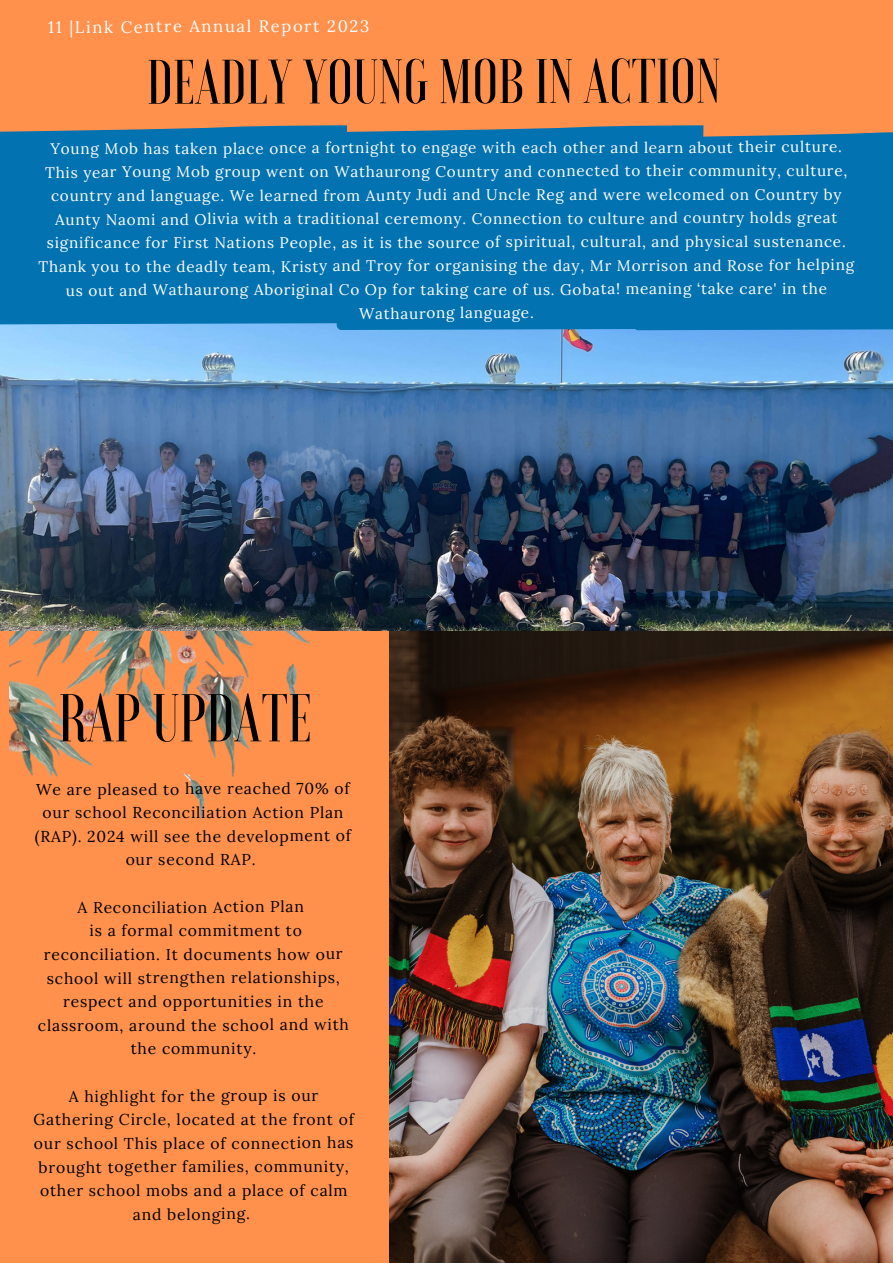
<style>
.page{position:relative;width:893px;height:1264px;background:#fff}
.page>*{position:absolute;margin:0;border:0;box-sizing:border-box;transform-origin:0 0}
.t1{font:500 67.5px "Voga";color:#000}
.t2{font:500 62.55px "Voga";color:#000}
.t3{font:16.5px "Lora";letter-spacing:.095em;color:#fefefe}
.t4{font:15.75px/23.5px "Lora";letter-spacing:.045em;color:#000;text-align:center}
.t5{font:15.3px/23.5px "Lora";letter-spacing:.045em;color:#fefefe;text-align:center}
</style>
<div class="page">
<div style="left:0;top:0;width:892px;height:201px;background:#ff914d"></div>
<img style="left:0;top:324px;width:892px;height:307px">
<img style="left:389px;top:631px;width:503px;height:630px">
<div style="left:0;top:631px;width:389px;height:631px;background:#ff914d"></div>
<div style="left:0;top:125px;width:336px;height:199px;background:#0372b1"></div>
<div style="left:336px;top:125px;width:367px;height:205px;background:#0372b1"></div>
<div style="left:632px;top:131px;width:260px;height:199px;background:#0372b1"></div>
<img style="left:9px;top:631px;width:301px;height:189px">
<p class="t3" style="left:48px;top:16px;width:322px">11 |Link Centre Annual Report 2023</p>
<p class="t2" style="left:147px;top:50px;width:575px">DEADLY YOUNG MOB IN ACTION</p>
<p class="t5" style="left:39px;top:136px;width:817px">Young Mob has taken place once a fortnight to engage with each other and learn about their culture.<br>This year Young Mob group went on Wathaurong Country and connected to their community, culture, country and language. We learned from Aunty Judi and Uncle Reg and were welcomed on Country by Aunty Naomi and Olivia with a traditional ceremony. Connection to culture and country holds great significance for First Nations People, as it is the source of spiritual, cultural, and physical sustenance.<br>Thank you to the deadly team, Kristy and Troy for organising the day, Mr Morrison and Rose for helping us out and Wathaurong Aboriginal Co Op for taking care of us. Gobata! meaning ‘take care' in the Wathaurong language.</p>
<p class="t1" style="left:58px;top:684px;width:255px">RAP UPDATE</p>
<p class="t4" style="left:35px;top:777px;width:318px">We are pleased to have reached 70% of our school Reconciliation Action Plan (RAP). 2024 will see the development of our second RAP.</p>
<p class="t4" style="left:77px;top:895px;width:228px">A Reconciliation Action Plan</p>
<p class="t4" style="left:38px;top:918px;width:312px">is a formal commitment to reconciliation. It documents how our school will strengthen relationships, respect and opportunities in the classroom, around the school and with the community.</p>
<p class="t4" style="left:33px;top:1083px;width:322px">A highlight for the group is our Gathering Circle, located at the front of our school This place of connection has brought together families, community, other school mobs and a place of calm and belonging.</p>
</div>
